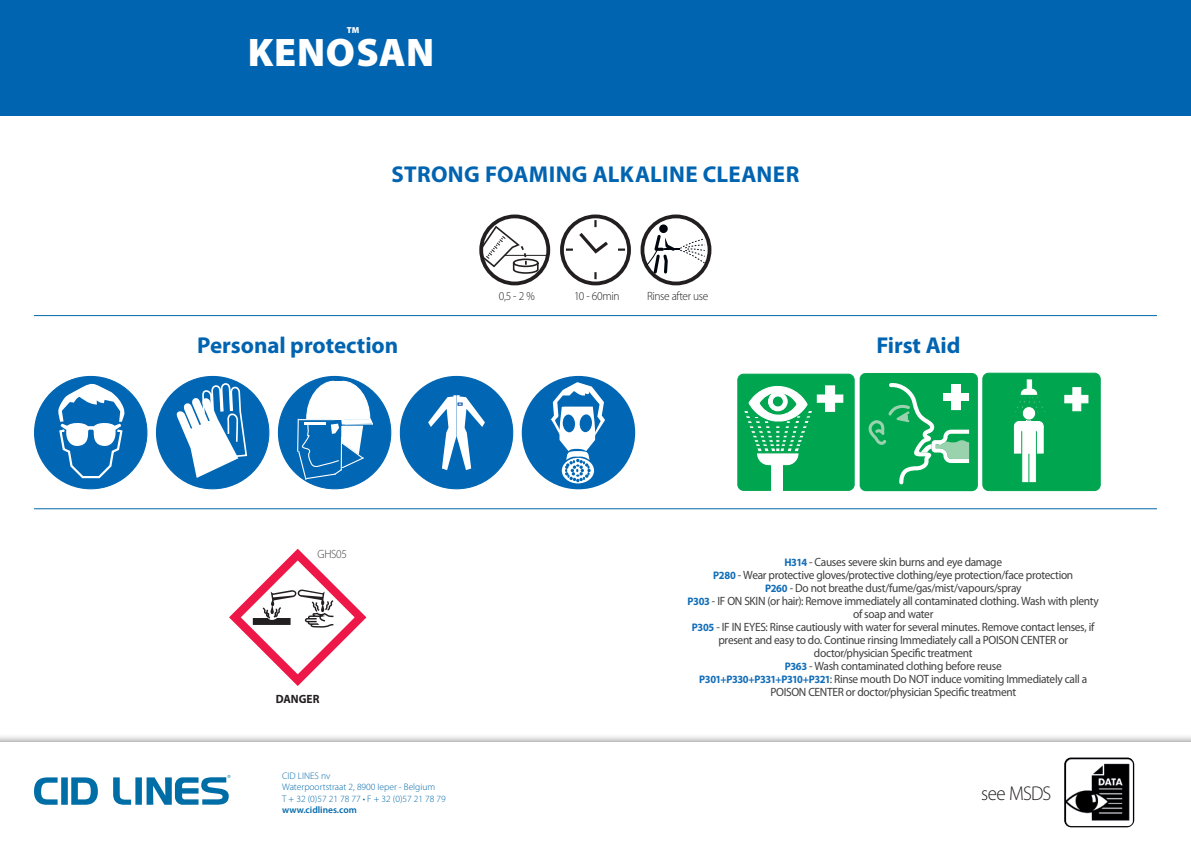
<style>
.page{position:relative;width:1191px;height:842px;background:#fff}
.page>*{position:absolute;margin:0;border:0;box-sizing:border-box;transform-origin:0 0}
.t1{font:900 40px "Myriad Pro";letter-spacing:.015em;color:#fff}
.t2{font:700 23px "Myriad Pro";letter-spacing:.005em;color:#0164b1}
.t3{font:300 20px "Myriad Pro";letter-spacing:-.04em;color:#231f20;scale:.95 1}
.t4{font:12px/13px "Myriad Pro";letter-spacing:-.03em;color:#3e3e3f;text-align:center;scale:.95 1}
.t5{font:300 12px "Myriad Pro";letter-spacing:-.035em;color:#231f20;scale:.95 1}
.t6{font:700 12px "Myriad Pro";color:#231f20;scale:.95 1}
.t7{font:300 12px "Myriad Pro";letter-spacing:-.025em;color:#3e3e3f;scale:.95 1}
.t8{font:300 9.5px/11.4px "Myriad Pro";color:#0068a9}
.t9{font:600 9.5px "Myriad Pro";color:#0068a9}
.t10{font:900 8.7px "Myriad Pro";color:#fff}
.s1{font-weight:700;font-size:11px;color:#116db7}
</style>
<div class="page">
<div style="left:0;top:733px;width:1191px;height:109px;background:#231f20;opacity:.75"></div>
<div style="left:0;top:743px;width:1191px;height:99px;background:#fff"></div>
<div style="left:982px;top:373px;width:118px;height:118px;background:#00a54f;border-radius:6px"></div>
<div style="left:982px;top:373px;width:118px;height:118px;border:1px solid #00a54f;border-radius:6px"></div>
<div style="left:1072px;top:387px;width:8px;height:24px;background:#fff;border:1px solid #fff"></div>
<div style="left:1064px;top:395px;width:24px;height:8px;background:#fff;border:1px solid #fff"></div>
<div style="left:1014px;top:427px;width:29px;height:26px;background:#fff"></div>
<div style="left:1021px;top:424px;width:15px;height:59px;background:#fff;border:1px solid #00a54f"></div>
<div style="left:1014px;top:421px;width:29px;height:10px;background:#fff;border-radius:5px"></div>
<div style="left:1014px;top:421px;width:29px;height:10px;border:1px solid #fff;border-radius:5px"></div>
<svg style="left:1028px;top:454px;width:1px;height:29px"></svg>
<svg style="left:1027px;top:380px;width:4px;height:9px"></svg>
<svg style="left:1021px;top:389px;width:15px;height:15px"></svg>
<div style="left:1021px;top:389px;width:15px;height:15px;border:1px solid #fff;border-radius:5px"></div>
<div style="left:1017px;top:395px;width:24px;height:10px;background:#00a54f"></div>
<svg style="left:1015px;top:396px;width:31px;height:27px"></svg>
<hr style="left:1015px;top:398px;width:29px;height:2px;background:#00a54f">
<hr style="left:1015px;top:403px;width:29px;height:3px;background:#00a54f">
<img style="left:1064px;top:757px;width:70px;height:70px">
<div style="left:35px;top:376px;width:112px;height:113px;background:#0166b3;border-radius:50%"></div>
<svg style="left:58px;top:382px;width:66px;height:97px"></svg>
<div style="left:156px;top:376px;width:113px;height:113px;background:#0166b3;border-radius:50%"></div>
<svg style="left:176px;top:382px;width:72px;height:96px"></svg>
<div style="left:278px;top:376px;width:113px;height:113px;background:#0166b3;border-radius:50%"></div>
<svg style="left:297px;top:376px;width:76px;height:104px"></svg>
<hr style="left:304px;top:422px;width:21px;height:3px;background:#fff">
<div style="left:400px;top:376px;width:113px;height:113px;background:#0166b3;border-radius:50%"></div>
<svg style="left:428px;top:395px;width:57px;height:75px"></svg>
<div style="left:522px;top:376px;width:113px;height:113px;background:#0166b3;border-radius:50%"></div>
<svg style="left:550px;top:382px;width:55px;height:100px"></svg>
<div style="left:0;top:0;width:1191px;height:116px;background:#0164b1"></div>
<hr style="left:34px;top:315px;width:1123px;height:1px;background:#0068a9">
<hr style="left:34px;top:508px;width:1123px;height:1px;background:#0068a9">
<svg style="left:229px;top:549px;width:137px;height:137px"></svg>
<div style="left:738px;top:374px;width:116px;height:116px;background:#00a54f;border-radius:6px"></div>
<div style="left:737px;top:374px;width:117px;height:116px;border:1px solid #00a54f;border-radius:6px"></div>
<div style="left:825px;top:386px;width:9px;height:25px;background:#fff"></div>
<div style="left:817px;top:395px;width:26px;height:7px;background:#fff"></div>
<div style="left:757px;top:436px;width:41px;height:29px;background:#fff;border-radius:11px"></div>
<div style="left:757px;top:436px;width:41px;height:29px;border:1px solid #fff;border-radius:11px"></div>
<div style="left:749px;top:436px;width:52px;height:17px;background:#08a754;border:1px solid #00a54f"></div>
<div style="left:771px;top:465px;width:11px;height:26px;background:#fff;border:1px solid #fff"></div>
<svg style="left:744px;top:386px;width:67px;height:65px"></svg>
<svg style="left:768px;top:392px;width:19px;height:19px"></svg>
<div style="left:768px;top:392px;width:19px;height:19px;border:1px solid #fff;border-radius:50%"></div>
<hr style="left:744px;top:423px;width:71px;height:3px;background:#00a54f">
<hr style="left:748px;top:428px;width:63px;height:3px;background:#00a54f">
<div style="left:747px;top:433px;width:61px;height:2px;background:#00a54f;border:1px solid #00a54f"></div>
<div style="left:747px;top:438px;width:58px;height:2px;background:#00a54f;border:1px solid #00a54f"></div>
<div style="left:750px;top:442px;width:53px;height:2px;background:#00a54f;border:1px solid #00a54f"></div>
<div style="left:769px;top:393px;width:17px;height:17px;background:#fff;border-radius:50%"></div>
<div style="left:769px;top:393px;width:17px;height:17px;border:1px solid #fff;border-radius:50%"></div>
<div style="left:772px;top:396px;width:11px;height:11px;background:#00a54f;border-radius:50%"></div>
<div style="left:772px;top:396px;width:11px;height:11px;border:1px solid #fff;border-radius:50%"></div>
<hr style="left:754px;top:446px;width:46px;height:2px;background:#00a54f">
<div style="left:560px;top:214px;width:71px;height:71px;border:4px solid #231f20;border-radius:50%"></div>
<svg style="left:594px;top:272px;width:2px;height:7px"></svg>
<svg style="left:618px;top:249px;width:7px;height:2px"></svg>
<svg style="left:566px;top:220px;width:45px;height:34px"></svg>
<svg style="left:481px;top:217px;width:67px;height:67px"></svg>
<hr style="left:481px;top:255px;width:66px;height:1px;background:#231f20">
<svg style="left:479px;top:224px;width:60px;height:51px"></svg>
<div style="left:479px;top:214px;width:71px;height:71px;border:4px solid #231f20;border-radius:50%"></div>
<svg style="left:642px;top:216px;width:67px;height:67px"></svg>
<div style="left:641px;top:214px;width:70px;height:71px;border:4px solid #231f20;border-radius:50%"></div>
<div style="left:659px;top:224px;width:9px;height:9px;background:#01060e;border-radius:50%"></div>
<svg style="left:645px;top:233px;width:60px;height:43px"></svg>
<svg style="left:34px;top:777px;width:64px;height:28px"></svg>
<svg style="left:113px;top:775px;width:117px;height:30px"></svg>
<svg style="left:859px;top:373px;width:119px;height:118px;background:#25b167"></svg>
<p class="t10" style="left:347px;top:25px;width:14px">TM</p>
<h1 class="t1" style="left:248px;top:29px;width:188px">KENOSAN</h1>
<h2 class="t2" style="left:392px;top:161px;width:409px">STRONG FOAMING ALKALINE CLEANER</h2>
<p class="t5" style="left:499px;top:290px;width:39px">0,5 - 2 %</p>
<p class="t5" style="left:574px;top:290px;width:49px">10 - 60min</p>
<p class="t5" style="left:647px;top:290px;width:66px">Rinse after use</p>
<h2 class="t2" style="left:197px;top:332px;width:202px">Personal protection</h2>
<h2 class="t2" style="left:876px;top:332px;width:86px">First Aid</h2>
<p class="t7" style="left:317px;top:547px;width:33px">GHS05</p>
<p class="t6" style="left:276px;top:692px;width:47px">DANGER</p>
<p class="t8" style="left:282px;top:770px;width:165px">CID LINES nv<br>Waterpoortstraat 2, 8900 Ieper - Belgium<br>T + 32 (0)57 21 78 77 • F + 32 (0)57 21 78 79</p>
<p class="t9" style="left:282px;top:804px;width:76px">www.cidlines.com</p>
<p class="t4" style="left:687px;top:555px;width:434px"><span class="s1">H314</span> - Causes severe skin burns and eye damage<br><span class="s1">P280</span> - Wear protective gloves/protective clothing/eye protection/face protection<br><span class="s1">P260</span> - Do not breathe dust/fume/gas/mist/vapours/spray<br><span class="s1">P303</span> - IF ON SKIN (or hair): Remove immediately all contaminated clothing. Wash with plenty of soap and water<br><span class="s1">P305</span> - IF IN EYES: Rinse cautiously with water for several minutes. Remove contact lenses, if present and easy to do. Continue rinsing Immediately call a POISON CENTER or doctor/physician Specific treatment<br><span class="s1">P363</span> - Wash contaminated clothing before reuse<br><span class="s1">P301+P330+P331+P310+P321</span>: Rinse mouth Do NOT induce vomiting Immediately call a POISON CENTER or doctor/physician Specific treatment</p>
<h3 class="t3" style="left:981px;top:782px;width:75px">see MSDS</h3>
</div>
